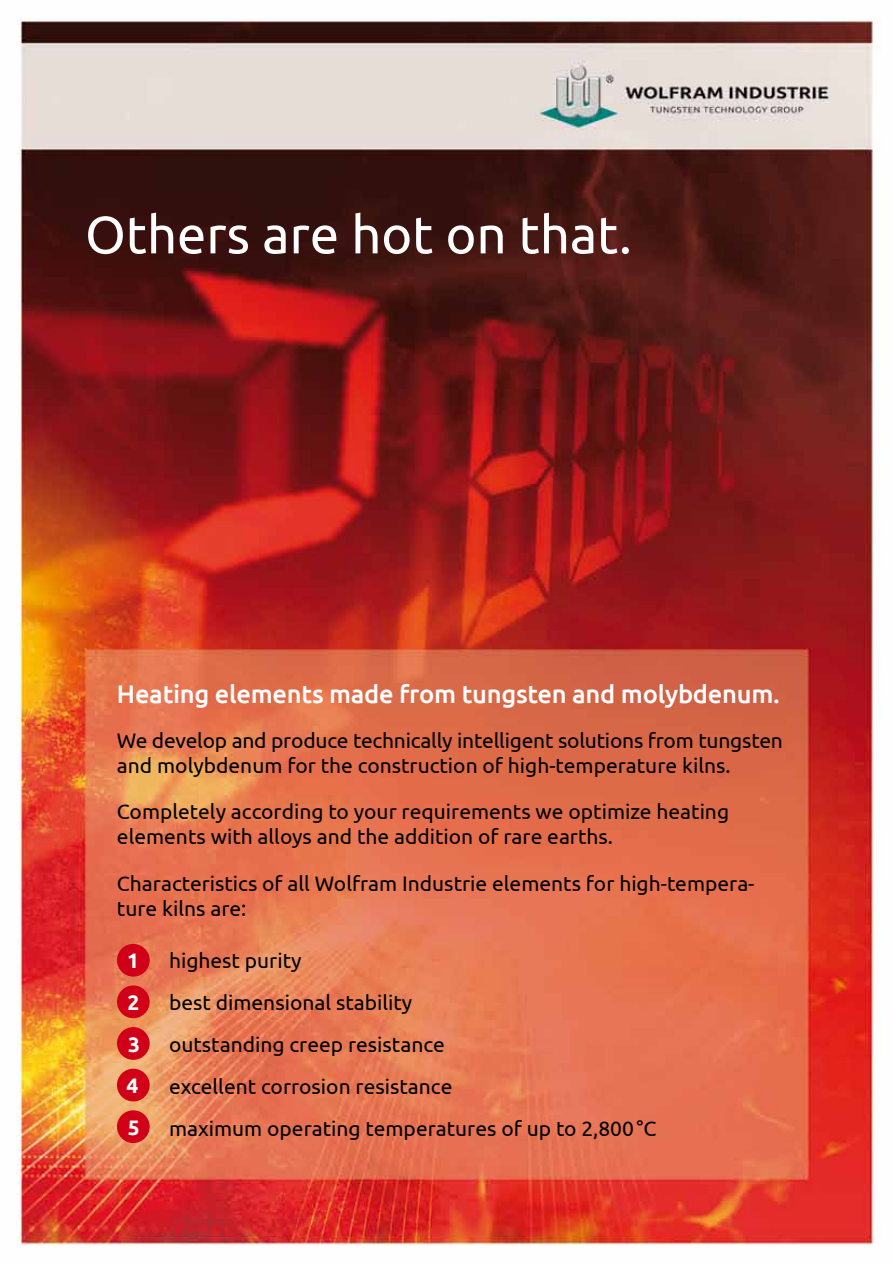
<style>
.page{position:relative;width:893px;height:1263px;background:#fff}
.page>*{position:absolute;margin:0;border:0;box-sizing:border-box;transform-origin:0 0}
.t1{font:52.5px "Ubuntu";color:#fff}
.t2{font:500 25.5px "Ubuntu";letter-spacing:-.01em;color:#fff}
.t3{font:21px/25.2px "Ubuntu";color:#000}
.t4{font:700 21px "Ubuntu";color:#fff}
</style>
<div class="page">
<img style="left:17px;top:18px;width:863px;height:1227px">
<div style="left:117px;top:944px;width:33px;height:32px;background:#d10019;border-radius:50%"></div>
<div style="left:117px;top:1110px;width:33px;height:33px;background:#d10019;border-radius:50%"></div>
<div style="left:117px;top:1069px;width:33px;height:32px;background:#d10019;border-radius:50%"></div>
<div style="left:117px;top:1027px;width:33px;height:33px;background:#d10019;border-radius:50%"></div>
<div style="left:117px;top:985px;width:33px;height:33px;background:#d10019;border-radius:50%"></div>
<h1 class="t1" style="left:85px;top:203px;width:548px">Others are hot on that.</h1>
<p class="t2" style="left:117px;top:678px;width:665px">Heating elements made from tungsten and molybdenum.</p>
<p class="t3" style="left:117px;top:727px;width:667px">We develop and produce technically intelligent solutions from tungsten and molybdenum for the construction of high-temperature kilns.</p>
<p class="t3" style="left:117px;top:798px;width:614px">Completely according to your requirements we optimize heating elements with alloys and the addition of rare earths.</p>
<p class="t3" style="left:117px;top:870px;width:639px">Characteristics of all Wolfram Industrie elements for high-tempera&shy;ture kilns are:</p>
<p class="t4" style="left:127px;top:948px;width:13px">1</p>
<p class="t3" style="left:169px;top:947px;width:134px">highest purity</p>
<p class="t4" style="left:127px;top:989px;width:13px">2</p>
<p class="t3" style="left:169px;top:989px;width:245px">best dimensional stability</p>
<p class="t4" style="left:128px;top:1031px;width:13px">3</p>
<p class="t3" style="left:169px;top:1031px;width:277px">outstanding creep resistance</p>
<p class="t4" style="left:127px;top:1072px;width:13px">4</p>
<p class="t3" style="left:169px;top:1073px;width:285px">excellent corrosion resistance</p>
<p class="t4" style="left:128px;top:1114px;width:13px">5</p>
<p class="t3" style="left:169px;top:1115px;width:489px">maximum operating temperatures of up to 2,800°C</p>
</div>
